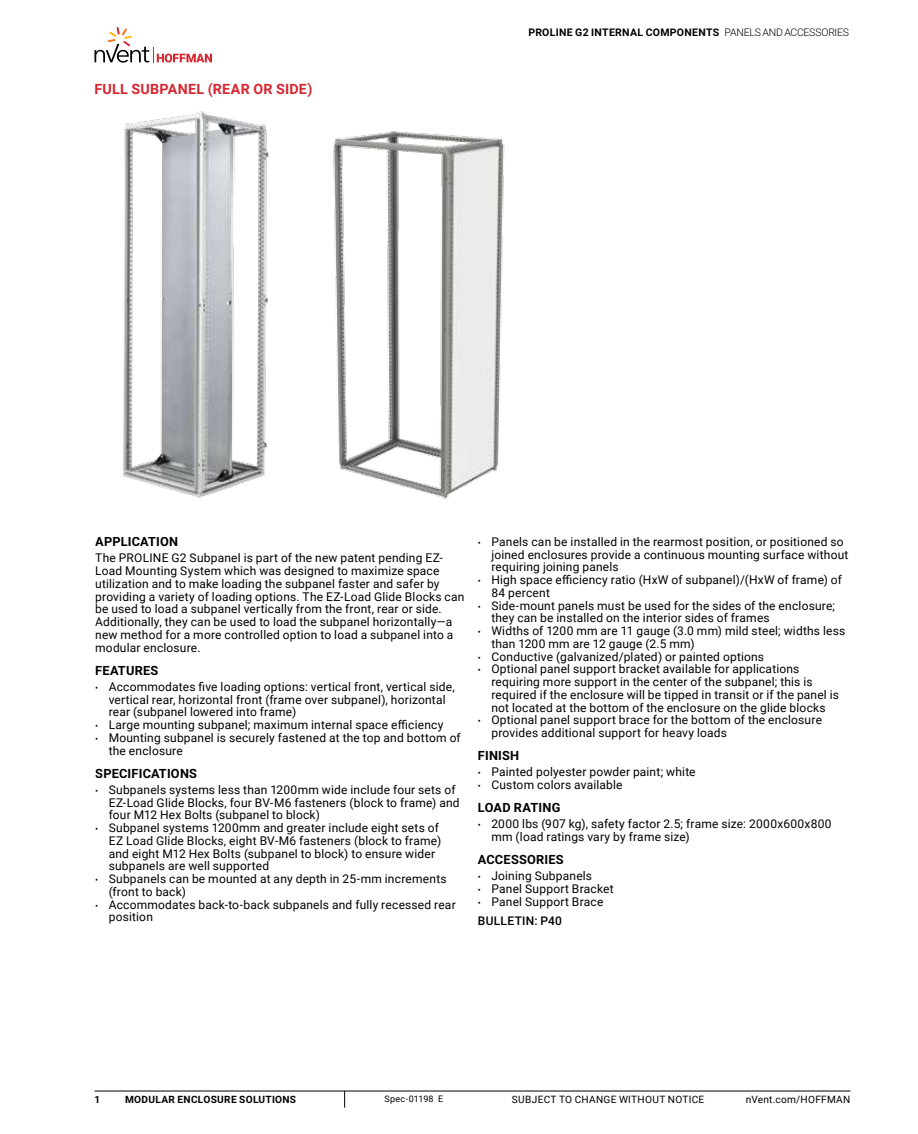
<style>
.page{position:relative;width:918px;height:1134px;background:#fff}
.page>*{position:absolute;margin:0;border:0;box-sizing:border-box;transform-origin:0 0}
.t1{font:700 14.25px "Roboto";letter-spacing:.015em;color:#d82631}
.t2{font:700 12.75px "Roboto";letter-spacing:.02em;color:#000}
.t3{font:12px/12.8px "Roboto";letter-spacing:.015em;color:#000}
.t4{font:700 10.5px "Roboto";letter-spacing:.025em;color:#000}
.t5{font:10.05px "Roboto";letter-spacing:.025em;color:#000}
.t6{font:700 10.05px "Roboto";letter-spacing:.03em;color:#000}
.t7{font:9px "Roboto";letter-spacing:.025em;color:#000}
.s1{font-weight:300}
.s2{font-size:9px}
.s3{font-weight:500}
</style>
<div class="page">
<svg style="left:95px;top:27px;width:117px;height:36px"></svg>
<hr style="left:94px;top:1091px;width:756px;height:1px;background:#000">
<svg style="left:344px;top:1091px;width:1px;height:17px"></svg>
<img style="left:123px;top:111px;width:382px;height:388px">
<p class="t1" style="left:94px;top:83px;width:219px">FULL SUBPANEL (REAR OR SIDE)</p>
<p class="t4" style="left:528px;top:28px;width:322px">PROLINE G2 INTERNAL COMPONENTS <span class="s1">PANELS AND ACCESSORIES</span></p>
<p class="t2" style="left:95px;top:536px;width:84px">APPLICATION</p>
<p class="t3" style="left:95px;top:553px;width:371px">The PROLINE G2 Subpanel is part of the new patent pending EZ-Load Mounting System which was designed to maximize space utilization and to make loading the subpanel faster and safer by providing a variety of loading options. The EZ-Load Glide Blocks can be used to load a subpanel vertically from the front, rear or side.<br>Additionally, they can be used to load the subpanel horizontally—a new method for a more controlled option to load a subpanel into a modular enclosure.</p>
<p class="t2" style="left:95px;top:665px;width:65px">FEATURES</p>
<p class="t3" style="left:109px;top:680px;width:348px;text-indent:-13px"><span class="s2">•</span> Accommodates five loading options: vertical front, vertical side, vertical rear, horizontal front (frame over subpanel), horizontal rear (subpanel lowered into frame)</p>
<p class="t3" style="left:95px;top:718px;width:350px"><span class="s2">•</span> Large mounting subpanel; maximum internal space efficiency</p>
<p class="t3" style="left:109px;top:732px;width:353px;text-indent:-13px"><span class="s2">•</span> Mounting subpanel is securely fastened at the top and bottom of the enclosure</p>
<p class="t2" style="left:95px;top:768px;width:103px">SPECIFICATIONS</p>
<p class="t3" style="left:109px;top:784px;width:353px;text-indent:-13px"><span class="s2">•</span> Subpanels systems less than 1200mm wide include four sets of<br>EZ-Load Glide Blocks, four BV-M6 fasteners (block to frame) and four M12 Hex Bolts (subpanel to block)</p>
<p class="t3" style="left:109px;top:822px;width:334px;text-indent:-13px"><span class="s2">•</span> Subpanel systems 1200mm and greater include eight sets of EZ Load Glide Blocks, eight BV-M6 fasteners (block to frame) and eight M12 Hex Bolts (subpanel to block) to ensure wider subpanels are well supported</p>
<p class="t3" style="left:109px;top:873px;width:339px;text-indent:-13px"><span class="s2">•</span> Subpanels can be mounted at any depth in 25-mm increments (front to back)</p>
<p class="t3" style="left:109px;top:899px;width:348px;text-indent:-13px"><span class="s2">•</span> Accommodates back-to-back subpanels and fully recessed rear position</p>
<p class="t3" style="left:491px;top:536px;width:359px;text-indent:-13px"><span class="s2">•</span> Panels can be installed in the rearmost position, or positioned so joined enclosures provide a continuous mounting surface without requiring joining panels</p>
<p class="t3" style="left:491px;top:573px;width:352px;text-indent:-13px"><span class="s2">•</span> High space efficiency ratio (HxW of subpanel)/(HxW of frame) of<br>84 percent</p>
<p class="t3" style="left:491px;top:600px;width:345px;text-indent:-13px"><span class="s2">•</span> Side-mount panels must be used for the sides of the enclosure; they can be installed on the interior sides of frames</p>
<p class="t3" style="left:491px;top:624px;width:355px;text-indent:-13px"><span class="s2">•</span> Widths of 1200 mm are 11 gauge (3.0 mm) mild steel; widths less than 1200 mm are 12 gauge (2.5 mm)</p>
<p class="t3" style="left:478px;top:651px;width:288px"><span class="s2">•</span> Conductive (galvanized/plated) or painted options</p>
<p class="t3" style="left:491px;top:664px;width:349px;text-indent:-13px"><span class="s2">•</span> Optional panel support bracket available for applications requiring more support in the center of the subpanel; this is required if the enclosure will be tipped in transit or if the panel is not located at the bottom of the enclosure on the glide blocks</p>
<p class="t3" style="left:491px;top:715px;width:332px;text-indent:-13px"><span class="s2">•</span> Optional panel support brace for the bottom of the enclosure provides additional support for heavy loads</p>
<p class="t2" style="left:478px;top:750px;width:43px">FINISH</p>
<p class="t3" style="left:478px;top:767px;width:219px"><span class="s2">•</span> Painted polyester powder paint; white</p>
<p class="t3" style="left:478px;top:779px;width:146px"><span class="s2">•</span> Custom colors available</p>
<p class="t2" style="left:478px;top:802px;width:84px">LOAD RATING</p>
<p class="t3" style="left:491px;top:817px;width:342px;text-indent:-13px"><span class="s2">•</span> 2000 lbs (907 kg), safety factor 2.5; frame size: 2000x600x800 mm (load ratings vary by frame size)</p>
<p class="t2" style="left:478px;top:854px;width:87px">ACCESSORIES</p>
<p class="t3" style="left:478px;top:871px;width:116px"><span class="s2">•</span> Joining Subpanels</p>
<p class="t3" style="left:478px;top:883px;width:137px"><span class="s2">•</span> Panel Support Bracket</p>
<p class="t3" style="left:478px;top:893px;width:127px;line-height:18.8px"><span class="s2">•</span> Panel Support Brace<br><span class="s3">BULLETIN: P40</span></p>
<p class="t6" style="left:94px;top:1095px;width:7px">1</p>
<p class="t6" style="left:125px;top:1095px;width:173px">MODULAR ENCLOSURE SOLUTIONS</p>
<p class="t7" style="left:384px;top:1095px;width:60px">Spec-01198 E</p>
<p class="t5" style="left:512px;top:1095px;width:194px">SUBJECT TO CHANGE WITHOUT NOTICE</p>
<p class="t5" style="left:746px;top:1095px;width:106px">nVent.com/HOFFMAN</p>
</div>
